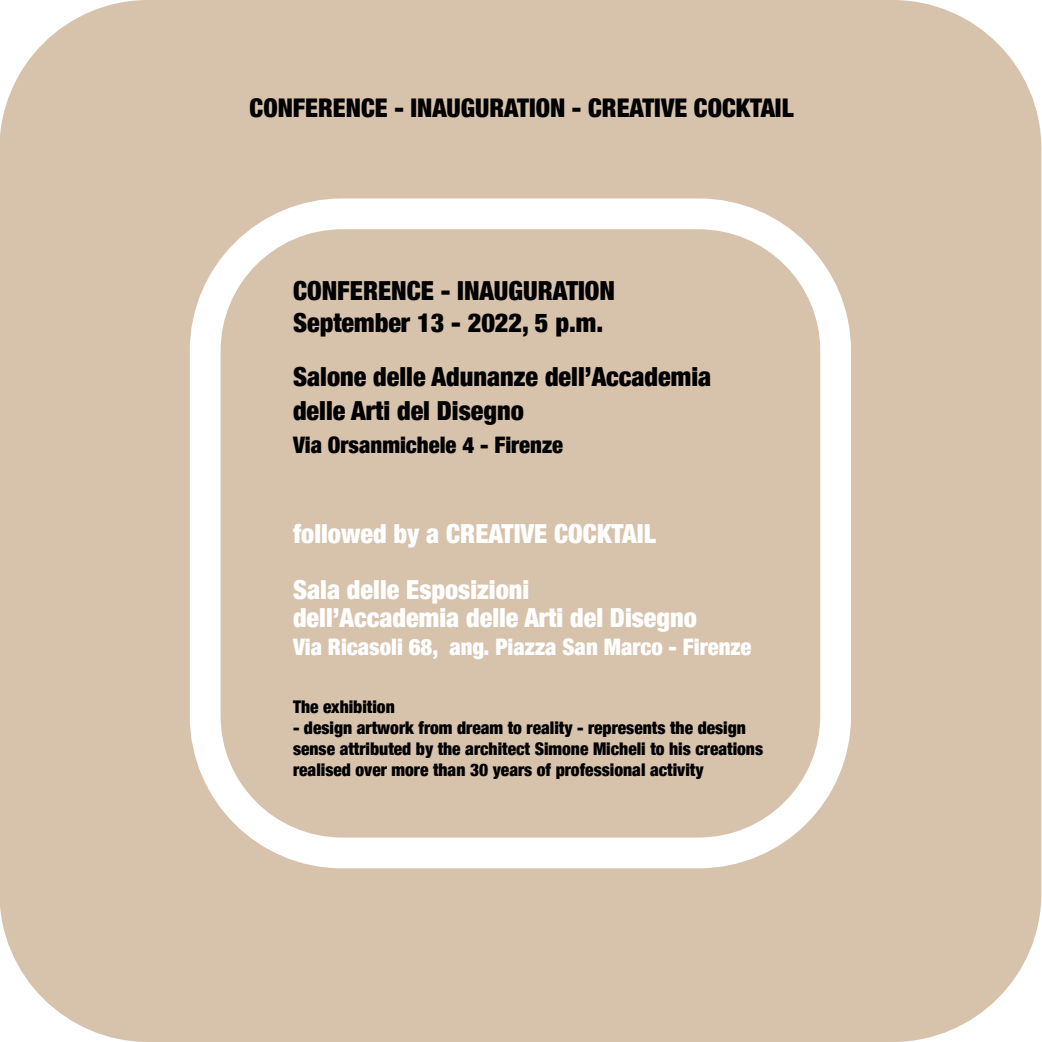
<style>
.page{position:relative;width:1042px;height:1042px;background:#fff}
.page>*{position:absolute;margin:0;border:0;box-sizing:border-box;transform-origin:0 0}
.t1{font:900 condensed 26.25px/33.6px "Helvetica Neue";color:#000}
.t2{font:900 condensed 26.25px "Helvetica Neue";color:#fff}
.t3{font:900 condensed 25.72px "Helvetica Neue";color:#000}
.t4{font:900 condensed 22.75px "Helvetica Neue";color:#fff}
.t5{font:900 condensed 22.75px "Helvetica Neue";color:#000}
.t6{font:900 condensed 17.5px/21px "Helvetica Neue";color:#000}
</style>
<div class="page">
<div style="left:0;top:0;width:1041px;height:1042px;background:#d7c2ac;border-radius:149px"></div>
<div style="left:190px;top:198px;width:661px;height:670px;border:31px solid #fff;border-radius:137px"></div>
<p class="t3" style="left:250px;top:86px;width:545px">CONFERENCE - INAUGURATION - CREATIVE COCKTAIL</p>
<p class="t1" style="left:293px;top:273px;width:324px">CONFERENCE - INAUGURATION</p>
<p class="t1" style="left:293px;top:304px;width:312px">September 13 - 2022, 5 p.m.</p>
<p class="t1" style="left:293px;top:359px;width:420px">Salone delle Adunanze dell’Accademia delle Arti del Disegno</p>
<p class="t5" style="left:293px;top:427px;width:272px">Via Orsanmichele 4 - Firenze</p>
<p class="t2" style="left:293px;top:512px;width:364px">followed by a CREATIVE COCKTAIL</p>
<p class="t2" style="left:293px;top:568px;width:238px">Sala delle Esposizioni</p>
<p class="t2" style="left:293px;top:596px;width:405px">dell’Accademia delle Arti del Disegno</p>
<p class="t4" style="left:293px;top:628px;width:460px">Via Ricasoli 68, ang. Piazza San Marco - Firenze</p>
<p class="t6" style="left:293px;top:695px;width:103px">The exhibition</p>
<p class="t6" style="left:293px;top:716px;width:472px">- design artwork from dream to reality - represents the design sense attributed by the architect Simone Micheli to his creations realised over more than 30 years of professional activity</p>
</div>
